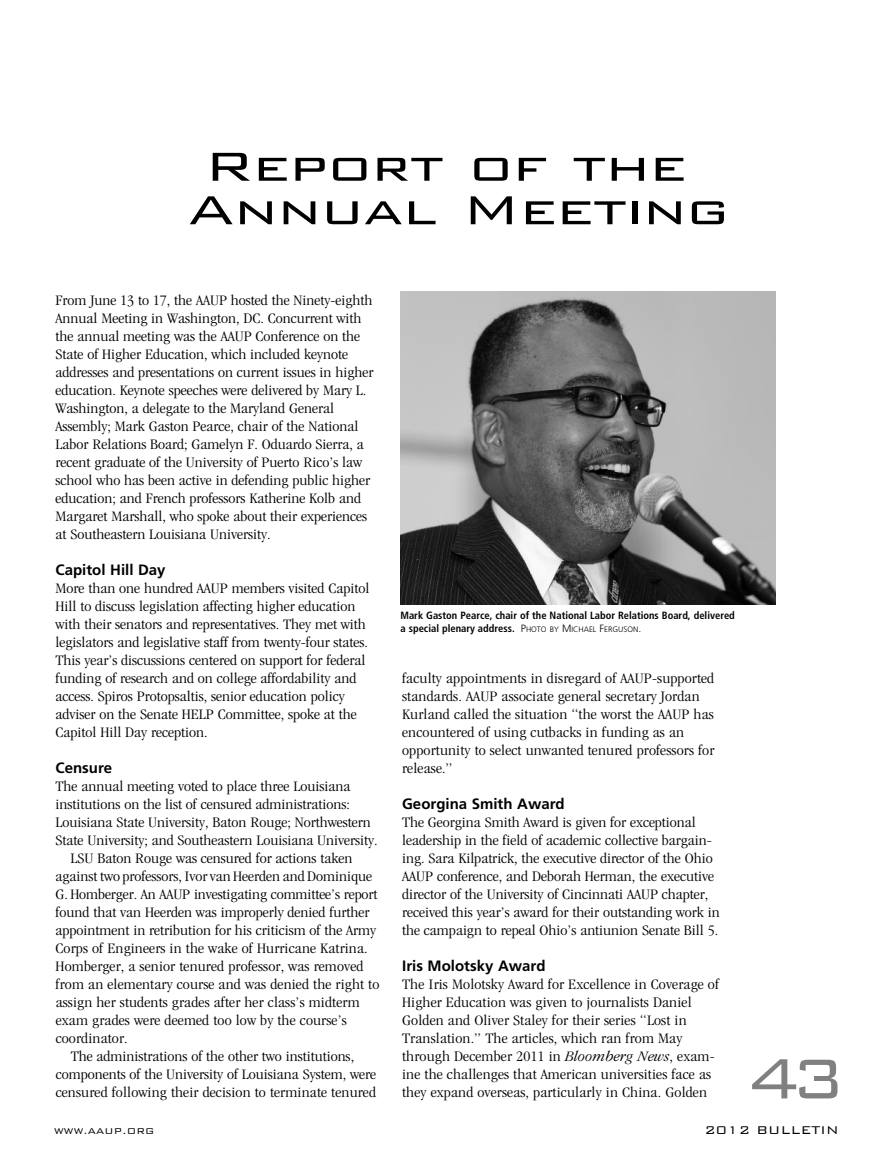
<style>
.page{position:relative;width:891px;height:1175px;background:#fff}
.page>*{position:absolute;margin:0;border:0;box-sizing:border-box;transform-origin:0 0}
.t1{font:300 75px "Bank Gothic BT";color:#808080}
.t2{font:300 54px/43.5px "Bank Gothic BT";letter-spacing:-.015em;color:#000;text-align:center;scale:1.2 1}
.t3{font:300 condensed 15px/18px "ITC Garamond Std";color:#000;scale:1.2 1}
.t4{font:700 15px "Frutiger LT Std";color:#000}
.t5{font:300 15px "Bank Gothic";letter-spacing:.015em;color:#000}
.t6{font:300 11.25px "Bank Gothic";letter-spacing:.015em;color:#000}
.t7{font:700 condensed 10.5px/12.6px "Frutiger LT Std";color:#000}
.s1{font-weight:300;font-stretch:normal}
.s2{font-weight:300;font-stretch:normal;font-size:7.8px}
.s3{font-style:italic}
</style>
<div class="page">
<img style="left:401px;top:292px;width:374px;height:313px">
<h2 class="t2" style="left:188px;top:143px;width:453px">Report of the<br>Annual Meeting</h2>
<p class="t3" style="left:56px;top:292px;width:266px">From June 13 to 17, the AAUP hosted the Ninety-eighth Annual Meeting in Washington, DC. Concurrent with the annual meeting was the AAUP Conference on the State of Higher Education, which included keynote addresses and presentations on current issues in higher education. Keynote speeches were delivered by Mary L.<br>Washington, a delegate to the Maryland General Assembly; Mark Gaston Pearce, chair of the National Labor Relations Board; Gamelyn F. Oduardo Sierra, a recent graduate of the University of Puerto Rico’s law school who has been active in defending public higher education; and French professors Katherine Kolb and Margaret Marshall, who spoke about their experiences at Southeastern Louisiana University.</p>
<p class="t4" style="left:56px;top:563px;width:112px">Capitol Hill Day</p>
<p class="t3" style="left:56px;top:580px;width:263px">More than one hundred AAUP members visited Capitol Hill to discuss legislation affecting higher education with their senators and representatives. They met with legislators and legislative staff from twenty-four states.<br>This year’s discussions centered on support for federal funding of research and on college affordability and access. Spiros Protopsaltis, senior education policy adviser on the Senate HELP Committee, spoke at the Capitol Hill Day reception.</p>
<p class="t4" style="left:56px;top:761px;width:58px">Censure</p>
<p class="t3" style="left:56px;top:778px;width:247px">The annual meeting voted to place three Louisiana</p>
<p class="t3" style="left:56px;top:796px;width:247px">institutions on the list of censured administrations:</p>
<p class="t3" style="left:56px;top:814px;width:264px">Louisiana State University, Baton Rouge; Northwestern</p>
<p class="t3" style="left:56px;top:832px;width:270px">State University; and Southeastern Louisiana University.</p>
<p class="t3" style="left:71px;top:850px;width:236px">LSU Baton Rouge was censured for actions taken</p>
<p class="t3" style="left:56px;top:868px;width:265px">against twoprofessors,Ivorvan Heerden and Dominique</p>
<p class="t3" style="left:56px;top:886px;width:270px">G. Homberger. An AAUP investigating committee’s report</p>
<p class="t3" style="left:56px;top:904px;width:263px">found that van Heerden was improperly denied further</p>
<p class="t3" style="left:56px;top:922px;width:269px">appointment in retribution for his criticism of the Army</p>
<p class="t3" style="left:56px;top:940px;width:262px">Corps of Engineers in the wake of Hurricane Katrina.</p>
<p class="t3" style="left:56px;top:958px;width:258px">Homberger, a senior tenured professor, was removed</p>
<p class="t3" style="left:56px;top:976px;width:271px">from an elementary course and was denied the right to</p>
<p class="t3" style="left:56px;top:994px;width:255px">assign her students grades after her class’s midterm</p>
<p class="t3" style="left:56px;top:1012px;width:244px">exam grades were deemed too low by the course’s</p>
<p class="t3" style="left:56px;top:1030px;width:62px">coordinator.</p>
<p class="t3" style="left:71px;top:1048px;width:238px">The administrations of the other two institutions,</p>
<p class="t3" style="left:56px;top:1066px;width:268px">components of the University of Louisiana System, were</p>
<p class="t3" style="left:56px;top:1084px;width:268px">censured following their decision to terminate tenured</p>
<p class="t7" style="left:401px;top:610px;width:336px">Mark Gaston Pearce, chair of the National Labor Relations Board, delivered a special plenary address. <span class="s1">P</span><span class="s2">HOTO BY</span> <span class="s1">M</span><span class="s2">ICHAEL</span> <span class="s1">F</span><span class="s2">ERGUSON</span><span class="s1">.</span></p>
<p class="t3" style="left:402px;top:670px;width:262px">faculty appointments in disregard of AAUP-supported standards. AAUP associate general secretary Jordan Kurland called the situation “the worst the AAUP has encountered of using cutbacks in funding as an opportunity to select unwanted tenured professors for release.”</p>
<p class="t4" style="left:402px;top:797px;width:164px">Georgina Smith Award</p>
<p class="t3" style="left:402px;top:814px;width:266px">The Georgina Smith Award is given for exceptional leadership in the field of academic collective bargain&shy;ing. Sara Kilpatrick, the executive director of the Ohio AAUP conference, and Deborah Herman, the executive director of the University of Cincinnati AAUP chapter, received this year’s award for their outstanding work in the campaign to repeal Ohio’s antiunion Senate Bill 5.</p>
<p class="t4" style="left:402px;top:959px;width:145px">Iris Molotsky Award</p>
<p class="t3" style="left:402px;top:976px;width:266px">The Iris Molotsky Award for Excellence in Coverage of Higher Education was given to journalists Daniel Golden and Oliver Staley for their series “Lost in Translation.” The articles, which ran from May through December 2011 in <span class="s3">Bloomberg News</span>, exam&shy;ine the challenges that American universities face as they expand overseas, particularly in China. Golden</p>
<h1 class="t1" style="left:745px;top:1037px;width:102px">43</h1>
<p class="t6" style="left:54px;top:1125px;width:102px">www.AAuP.org</p>
<p class="t5" style="left:704px;top:1122px;width:136px">2012 Bulletin</p>
</div>
